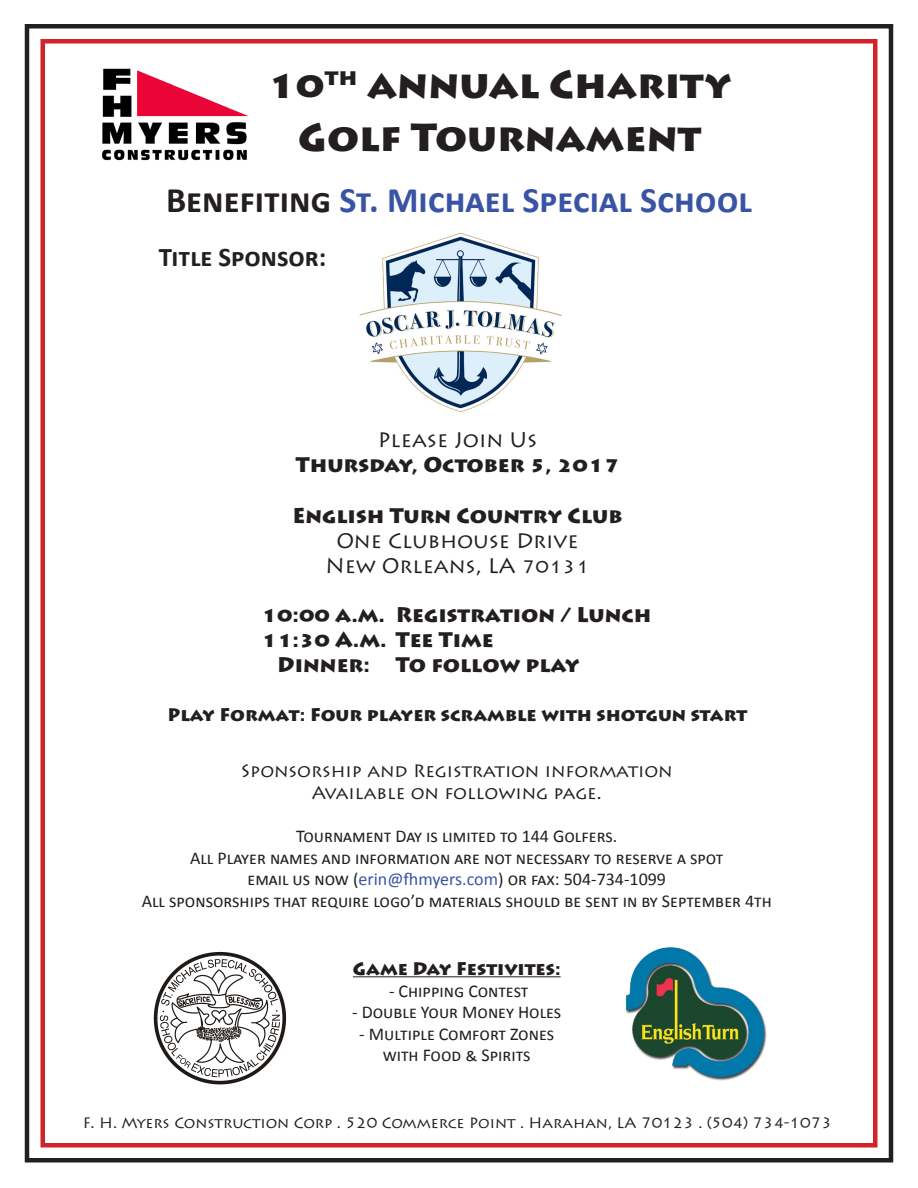
<style>
.page{position:relative;width:918px;height:1188px;background:#fff}
.page>*{position:absolute;margin:0;border:0;box-sizing:border-box;transform-origin:0 0}
.t1{font:900 39px "Lithos Pro";color:#231f20}
.t2{font:700 36px "Calibri";color:#3954a4}
.t3{font:700 27px "Calibri";color:#231f20}
.t4{font:900 21px "Lithos Pro";color:#231f20}
.t5{font:21px "Lithos Pro";color:#231f20}
.t6{font:18px "Calibri";color:#231f20}
.t7{font:900 18px "Lithos Pro";color:#231f20}
.t8{font:18px "Lithos Pro";color:#231f20}
.t9{font:15px "Lithos Pro";color:#231f20}
.s1{color:#231f20}
.s2{color:#3954a4}
</style>
<div class="page">
<div style="left:25px;top:24px;width:868px;height:1138px;border:4px solid #231f20"></div>
<div style="left:40px;top:39px;width:838px;height:1109px;border:4px solid #d1232a"></div>
<hr style="left:353px;top:976px;width:208px;height:1px;background:#231f20">
<img style="left:625px;top:947px;width:142px;height:133px">
<svg style="left:154px;top:952px;width:132px;height:132px"></svg>
<img style="left:101px;top:68px;width:147px;height:93px">
<img style="left:359px;top:232px;width:203px;height:180px">
<p class="t1" style="left:267px;top:60px;width:466px">10<sup>th</sup> annual Charity</p>
<p class="t1" style="left:298px;top:113px;width:405px">Golf Tournament</p>
<p class="t2" style="left:166px;top:177px;width:587px"><span class="s1">Benefiting</span> St. Michael Special School</p>
<p class="t3" style="left:159px;top:239px;width:169px">Title Sponsor:</p>
<p class="t5" style="left:378px;top:428px;width:161px">Please Join Us</p>
<p class="t4" style="left:296px;top:452px;width:325px">Thursday, October 5, 2017</p>
<p class="t4" style="left:292px;top:502px;width:332px">English Turn Country Club</p>
<p class="t5" style="left:336px;top:529px;width:244px">One Clubhouse Drive</p>
<p class="t5" style="left:325px;top:554px;width:265px">New Orleans, LA 70131</p>
<p class="t4" style="left:396px;top:601px;width:257px">Registration / Lunch</p>
<p class="t4" style="left:396px;top:652px;width:186px">To follow play</p>
<p class="t4" style="left:262px;top:601px;width:125px">10:00 a.m.</p>
<p class="t4" style="left:262px;top:626px;width:234px">11:30 A.m. Tee Time</p>
<p class="t4" style="left:277px;top:652px;width:94px">Dinner:</p>
<p class="t7" style="left:168px;top:703px;width:581px">Play Format: Four player scramble with shotgun start</p>
<p class="t8" style="left:241px;top:761px;width:433px">Sponsorship and Registration information</p>
<p class="t8" style="left:312px;top:782px;width:291px">Available on following page.</p>
<p class="t6" style="left:296px;top:825px;width:323px">Tournament Day is limited to 144 Golfers.</p>
<p class="t6" style="left:190px;top:846px;width:535px">All Player names and information are not necessary to reserve a spot</p>
<p class="t6" style="left:247px;top:868px;width:420px">email us now (<span class="s2">erin@fhmyers.com</span>) or fax: 504-734-1099</p>
<p class="t6" style="left:142px;top:889px;width:632px">All sponsorships that require logo’d materials should be sent in by September 4th</p>
<p class="t7" style="left:353px;top:958px;width:209px">Game Day Festivites:</p>
<p class="t6" style="left:389px;top:979px;width:141px">- Chipping Contest</p>
<p class="t6" style="left:352px;top:1001px;width:211px">- Double Your Money Holes</p>
<p class="t6" style="left:359px;top:1022px;width:196px">- Multiple Comfort Zones</p>
<p class="t6" style="left:383px;top:1044px;width:150px">with Food &amp; Spirits</p>
<p class="t9" style="left:83px;top:1114px;width:751px">F. H. Myers Construction Corp . 520 Commerce Point . Harahan, LA 70123 . (504) 734-1073</p>
</div>
